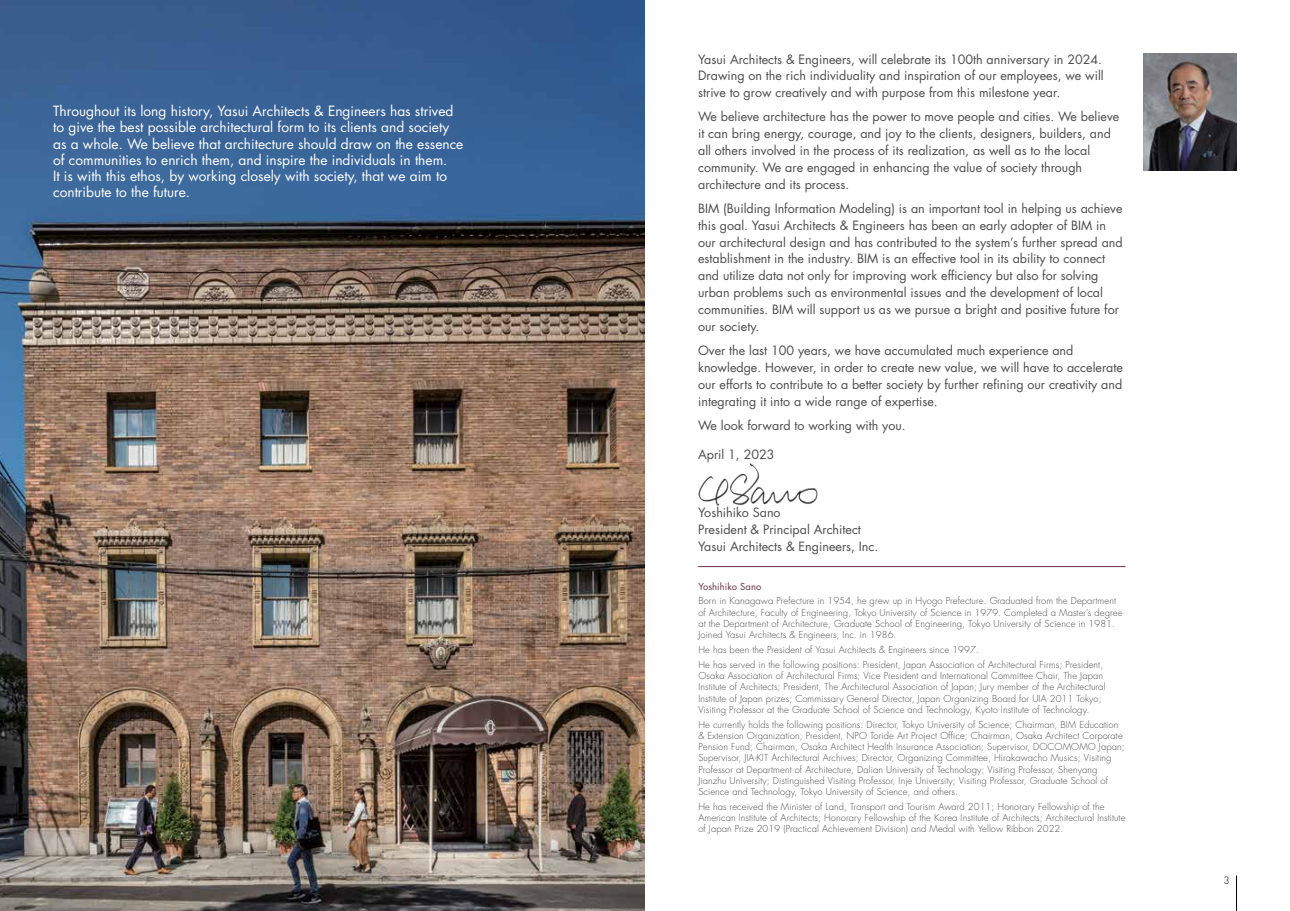
<style>
.page{position:relative;width:1290px;height:911px;background:#fff}
.page>*{position:absolute;margin:0;border:0;box-sizing:border-box;transform-origin:0 0}
.t1{font:13.75px/16.2px "Futura Std";color:#fff}
.t2{font:12.5px/16.9px "Futura Std";color:#4c4c4e}
.t3{font:300 10px "Futura Std";color:#000}
.t4{font:300 9.38px/11.2px "Futura Std";letter-spacing:.01em;color:#4c4c4e}
.t5{font:9.38px "Futura Std";letter-spacing:.01em;color:#6b3144}
</style>
<div class="page">
<hr style="left:1236px;top:875px;width:1px;height:36px;background:#000">
<img style="left:0;top:0;width:645px;height:911px">
<img style="left:698px;top:463px;width:120px;height:43px">
<hr style="left:698px;top:566px;width:427px;height:1px;background:#6b3144">
<img style="left:1143px;top:53px;width:93px;height:117px">
<p class="t1" style="left:53px;top:103px;width:412px">Throughout its long history, Yasui Architects &amp; Engineers has strived to give the best possible architectural form to its clients and society as a whole. We believe that architecture should draw on the essence of communities to enrich them, and inspire the individuals in them.<br>It is with this ethos, by working closely with society, that we aim to contribute to the future.</p>
<h2 class="t2" style="left:698px;top:51px;width:407px">Yasui Architects &amp; Engineers, will celebrate its 100th anniversary in 2024.<br>Drawing on the rich individuality and inspiration of our employees, we will strive to grow creatively and with purpose from this milestone year.</h2>
<p class="t2" style="left:698px;top:108px;width:423px">We believe architecture has the power to move people and cities. We believe it can bring energy, courage, and joy to the clients, designers, builders, and all others involved in the process of its realization, as well as to the local community. We are engaged in enhancing the value of society through architecture and its process.</p>
<p class="t2" style="left:698px;top:200px;width:426px">BIM (Building Information Modeling) is an important tool in helping us achieve this goal. Yasui Architects &amp; Engineers has been an early adopter of BIM in our architectural design and has contributed to the system’s further spread and establishment in the industry. BIM is an effective tool in its ability to connect and utilize data not only for improving work efficiency but also for solving urban problems such as environmental issues and the development of local communities. BIM will support us as we pursue a bright and positive future for our society.</p>
<p class="t2" style="left:698px;top:342px;width:426px">Over the last 100 years, we have accumulated much experience and knowledge. However, in order to create new value, we will have to accelerate our efforts to contribute to a better society by further refining our creativity and integrating it into a wide range of expertise.</p>
<h2 class="t2" style="left:698px;top:416px;width:209px">We look forward to working with you.</h2>
<h2 class="t2" style="left:698px;top:446px;width:78px">April 1, 2023</h2>
<h2 class="t2" style="left:698px;top:504px;width:182px">Yoshihiko Sano<br>President &amp; Principal Architect<br>Yasui Architects &amp; Engineers, Inc.</h2>
<p class="t5" style="left:698px;top:580px;width:65px">Yoshihiko Sano</p>
<p class="t4" style="left:698px;top:595px;width:426px">Born in Kanagawa Prefecture in 1954, he grew up in Hyogo Prefecture. Graduated from the Department of Architecture, Faculty of Engineering, Tokyo University of Science in 1979. Completed a Master’s degree at the Department of Architecture, Graduate School of Engineering, Tokyo University of Science in 1981.<br>Joined Yasui Architects &amp; Engineers, Inc. in 1986.</p>
<p class="t4" style="left:698px;top:642px;width:406px;line-height:14.8px">He has been the President of Yasui Architects &amp; Engineers since 1997.<br>He has served in the following positions: President, Japan Association of Architectural Firms; President,</p>
<p class="t4" style="left:698px;top:670px;width:409px">Osaka Association of Architectural Firms; Vice President and International Committee Chair, The Japan Institute of Architects; President, The Architectural Association of Japan; Jury member of the Architectural Institute of Japan prizes; Commissary General Director, Japan Organizing Board for UIA 2011 Tokyo; Visiting Professor at the Graduate School of Science and Technology, Kyoto Institute of Technology.</p>
<p class="t4" style="left:698px;top:719px;width:428px">He currently holds the following positions: Director, Tokyo University of Science; Chairman, BIM Education &amp; Extension Organization; President, NPO Toride Art Project Office; Chairman, Osaka Architect Corporate Pension Fund; Chairman, Osaka Architect Health Insurance Association; Supervisor, DOCOMOMO Japan; Supervisor, JIA-KIT Architectural Archives; Director, Organizing Committee, Hirakawacho Musics; Visiting Professor at Department of Architecture, Dalian University of Technology; Visiting Professor, Shenyang Jianzhu University; Distinguished Visiting Professor, Inje University; Visiting Professor, Graduate School of Science and Technology, Tokyo University of Science, and others.</p>
<p class="t4" style="left:698px;top:801px;width:429px">He has received the Minister of Land, Transport and Tourism Award 2011; Honorary Fellowship of the<br>American Institute of Architects; Honorary Fellowship of the Korea Institute of Architects; Architectural Institute of Japan Prize 2019 (Practical Achievement Division) and Medal with Yellow Ribbon 2022.</p>
<p class="t3" style="left:1223px;top:874px;width:8px">3</p>
</div>
